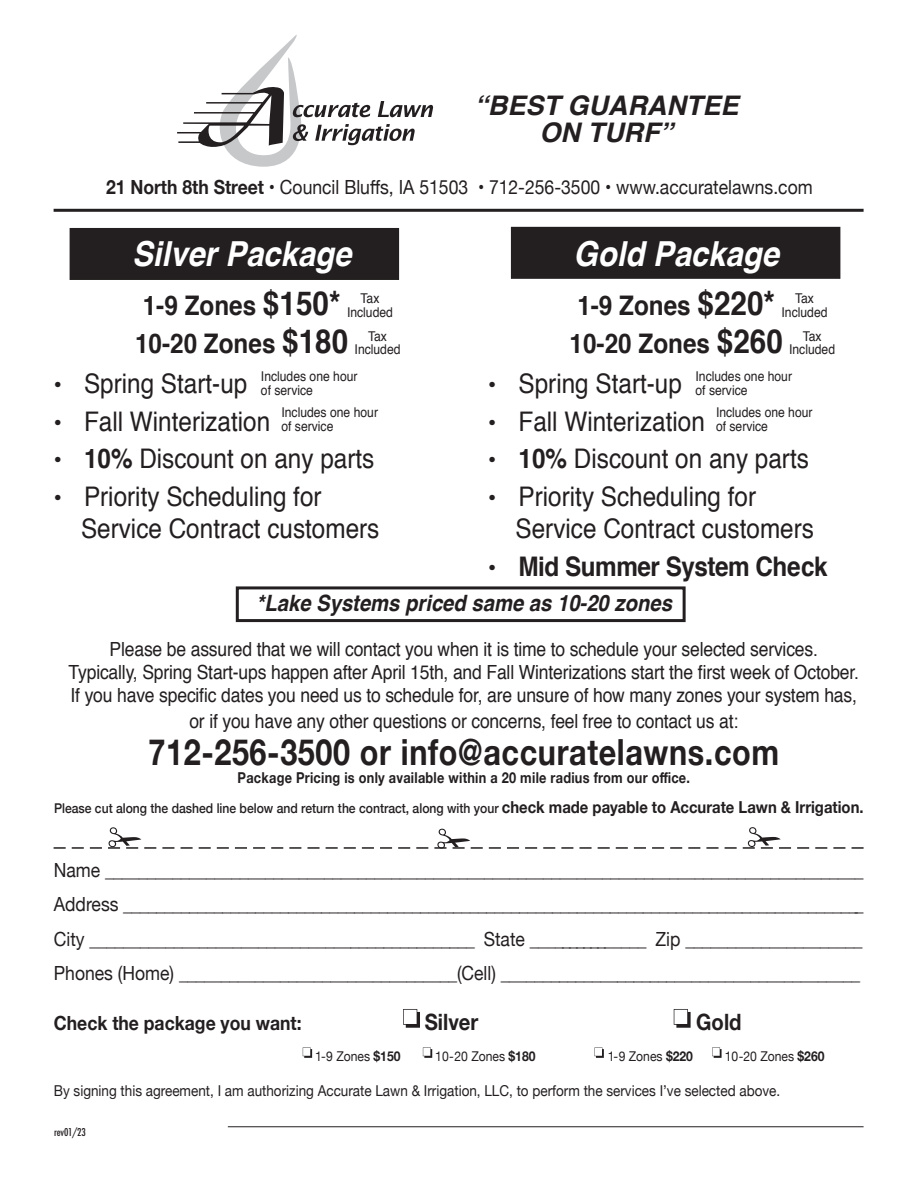
<style>
.page{position:relative;width:918px;height:1188px;background:#fff}
.page>*{position:absolute;margin:0;border:0;box-sizing:border-box;transform-origin:0 0}
.t1{font:700 36px "Helvetica Neue";letter-spacing:.02em;color:#231f20;scale:.85 1}
.t2{font:italic 700 34.5px "Helvetica";color:#fff;scale:.9 1}
.t3{font:27px/32.4px "Helvetica";color:#231f20;scale:.9 1}
.t4{font:700 27px/37.5px "Helvetica";color:#231f20;scale:.9 1}
.t5{font:italic 700 27px/27px "Helvetica";color:#231f20;text-align:center}
.t6{font:700 27px "Helvetica";letter-spacing:-.02em;color:#231f20;scale:.9 1}
.t7{font:italic 700 22.5px "Helvetica";color:#231f20;scale:.9 1}
.t8{font:700 22.5px "Helvetica Neue";color:#231f20;scale:.9 1}
.t9{font:19.5px/34.5px "Helvetica Neue";color:#231f20;text-align:justify;scale:.9 1}
.t10{font:19.5px/23.4px "Helvetica";letter-spacing:-.01em;color:#231f20;text-align:center;scale:.9 1}
.t11{font:700 19.5px "Helvetica Neue";color:#231f20;scale:.9 1}
.t12{font:15px "Helvetica Neue";color:#231f20;scale:.9 1}
.t13{font:700 15px "Helvetica Neue";letter-spacing:.02em;color:#231f20;scale:.85 1}
.t14{font:13.5px/13.5px "Helvetica";color:#231f20;scale:.9 1}
.t15{font:500 13.5px "Helvetica Neue";color:#231f20;scale:.9 1}
.t16{font:13.5px "Helvetica Neue";color:#231f20;scale:.9 1}
.t17{font:500 condensed 10.5px "Futura";color:#231f20}
.s1{font-weight:700}
.s2{font-size:33px}
.s3{font-weight:300;font-size:15px}
.s4{font-weight:700;font-size:16.5px}
</style>
<div class="page">
<div style="left:511px;top:227px;width:329px;height:51px;background:#231f20"></div>
<div style="left:511px;top:227px;width:329px;height:52px;border:1px solid #231f20"></div>
<div style="left:70px;top:228px;width:329px;height:51px;background:#231f20"></div>
<div style="left:70px;top:228px;width:329px;height:52px;border:1px solid #231f20"></div>
<svg style="left:403px;top:1009px;width:17px;height:19px"></svg>
<svg style="left:674px;top:1009px;width:17px;height:19px"></svg>
<svg style="left:54px;top:827px;width:810px;height:22px"></svg>
<hr style="left:228px;top:1126px;width:636px;height:1px;background:#231f20">
<hr style="left:54px;top:209px;width:810px;height:3px;background:#231f20">
<svg style="left:177px;top:35px;width:256px;height:132px"></svg>
<svg style="left:303px;top:1047px;width:9px;height:11px"></svg>
<svg style="left:423px;top:1047px;width:9px;height:11px"></svg>
<svg style="left:712px;top:1047px;width:10px;height:11px"></svg>
<svg style="left:594px;top:1047px;width:10px;height:11px"></svg>
<div style="left:236px;top:586px;width:450px;height:36px;border:3px solid #231f20"></div>
<h3 class="t5" style="left:474px;top:92px;width:266px">“BEST GUARANTEE<br>ON TURF”</h3>
<p class="t9" style="left:106px;top:171px;width:787px"><span class="s1">21 North 8th Street</span> • Council Bluffs, IA 51503 • 712-256-3500 • www.accuratelawns.com</p>
<h2 class="t2" style="left:132px;top:225px;width:245px">Silver Package</h2>
<h3 class="t4" style="left:135px;top:287px;width:238px">1-9 Zones <span class="s2">$150*<br></span>10-20 Zones <span class="s2">$180</span></h3>
<h3 class="t3" style="left:54px;top:368px;width:216px"><span class="s3">•</span> Spring Start-up</h3>
<h3 class="t3" style="left:54px;top:406px;width:242px"><span class="s3">•</span> Fall Winterization</h3>
<h3 class="t3" style="left:54px;top:443px;width:357px"><span class="s3">•</span> <span class="s1">10%</span> Discount on any parts</h3>
<h3 class="t3" style="left:81px;top:481px;width:333px;text-indent:-27px"><span class="s3">•</span> Priority Scheduling for<br>Service Contract customers</h3>
<p class="t14" style="left:347px;top:292px;width:53px;text-align:center">Tax<br>Included</p>
<p class="t14" style="left:355px;top:330px;width:53px;text-align:center">Tax<br>Included</p>
<p class="t14" style="left:261px;top:370px;width:109px">Includes one hour of service</p>
<p class="t14" style="left:281px;top:406px;width:109px">Includes one hour of service</p>
<h2 class="t2" style="left:574px;top:225px;width:230px">Gold Package</h2>
<h3 class="t4" style="left:570px;top:287px;width:238px">1-9 Zones <span class="s2">$220*<br></span>10-20 Zones <span class="s2">$260</span></h3>
<h3 class="t3" style="left:489px;top:368px;width:216px"><span class="s3">•</span> Spring Start-up</h3>
<h3 class="t3" style="left:489px;top:406px;width:242px"><span class="s3">•</span> Fall Winterization</h3>
<h3 class="t3" style="left:489px;top:443px;width:357px"><span class="s3">•</span> <span class="s1">10%</span> Discount on any parts</h3>
<h3 class="t3" style="left:516px;top:481px;width:333px;text-indent:-27px"><span class="s3">•</span> Priority Scheduling for<br>Service Contract customers</h3>
<h3 class="t6" style="left:489px;top:544px;width:378px"><span class="s3">•</span> Mid Summer System Check</h3>
<p class="t14" style="left:782px;top:292px;width:53px;text-align:center">Tax<br>Included</p>
<p class="t14" style="left:789px;top:330px;width:53px;text-align:center">Tax<br>Included</p>
<p class="t14" style="left:696px;top:370px;width:109px">Includes one hour of service</p>
<p class="t14" style="left:716px;top:406px;width:109px">Includes one hour of service</p>
<p class="t7" style="left:257px;top:584px;width:463px">*Lake Systems priced same as 10-20 zones</p>
<p class="t10" style="left:69px;top:638px;width:880px">Please be assured that we will contact you when it is time to schedule your selected services.<br>Typically, Spring Start-ups happen after April 15th, and Fall Winterizations start the first week of October.<br>If you have specific dates you need us to schedule for, are unsure of how many zones your system has,</p>
<p class="t10" style="left:189px;top:710px;width:611px">or if you have any other questions or concerns, feel free to contact us at:</p>
<h1 class="t1" style="left:148px;top:724px;width:744px">712-256-3500 or info@accuratelawns.com</h1>
<p class="t13" style="left:238px;top:766px;width:534px">Package Pricing is only available within a 20 mile radius from our office.</p>
<p class="t15" style="left:54px;top:798px;width:901px">Please cut along the dashed line below and return the contract, along with your <span class="s4">check made payable to Accurate Lawn &amp; Irrigation.</span></p>
<p class="t9" style="left:54px;top:854px;width:901px">Name __________________________________________________________________________________________ Address __________________________________________________________________________________________ City ______________________________________________ State _______________ Zip _____________________ Phones (Home) _________________________________(Cell) ___________________________________________</p>
<p class="t11" style="left:54px;top:1008px;width:277px">Check the package you want:</p>
<p class="t8" style="left:425px;top:1004px;width:61px">Silver</p>
<p class="t8" style="left:696px;top:1004px;width:52px">Gold</p>
<p class="t16" style="left:315px;top:1047px;width:96px">1-9 Zones <span class="s1">$150</span></p>
<p class="t16" style="left:435px;top:1047px;width:113px">10-20 Zones <span class="s1">$180</span></p>
<p class="t16" style="left:608px;top:1047px;width:96px">1-9 Zones <span class="s1">$220</span></p>
<p class="t16" style="left:725px;top:1047px;width:112px">10-20 Zones <span class="s1">$260</span></p>
<p class="t12" style="left:54px;top:1079px;width:809px">By signing this agreement, I am authorizing Accurate Lawn &amp; Irrigation, LLC, to perform the services I’ve selected above.</p>
<p class="t17" style="left:54px;top:1126px;width:33px">rev01/23</p>
</div>
